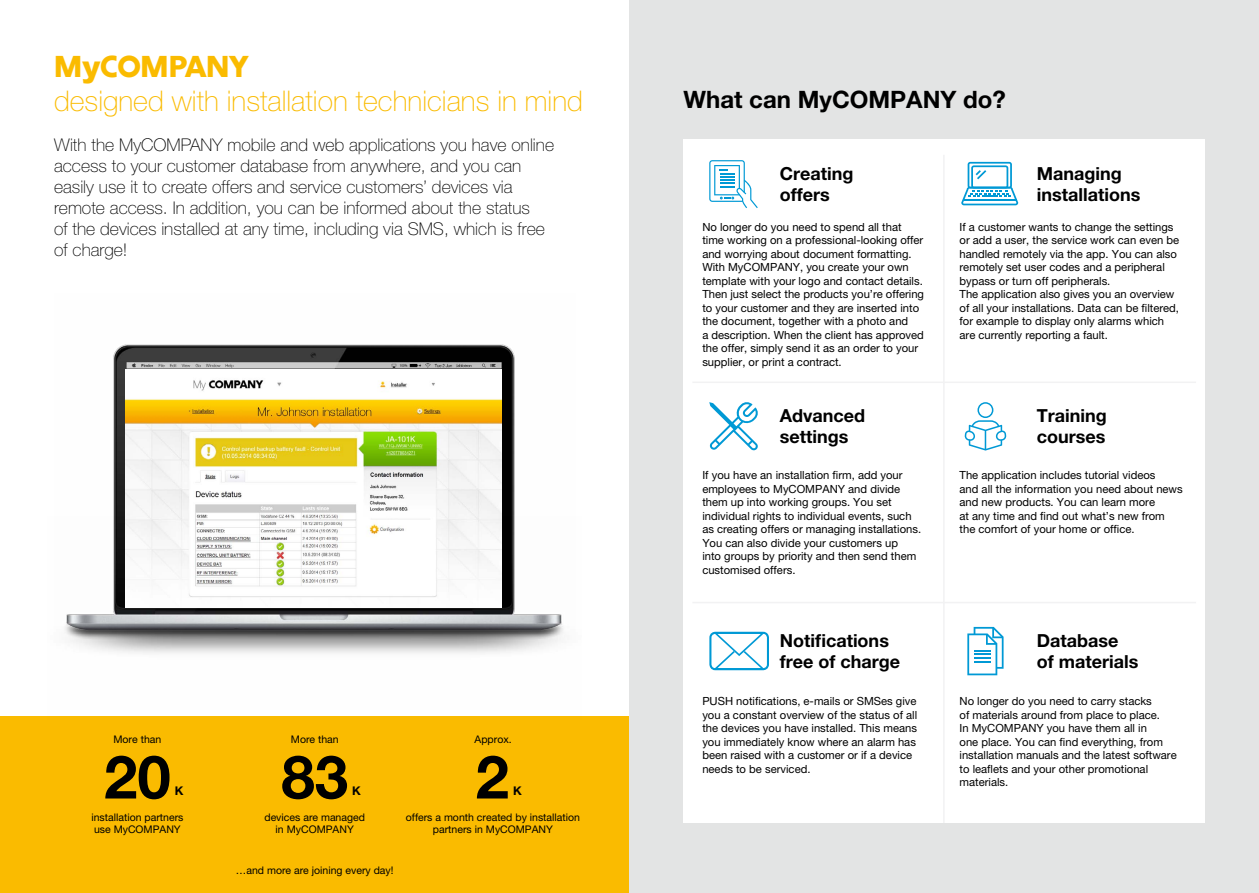
<style>
.page{position:relative;width:1259px;height:893px;background:#fff}
.page>*{position:absolute;margin:0;border:0;box-sizing:border-box;transform-origin:0 0}
.t1{font:700 60px "Helvetica Neue LT Pro";color:#000}
.t2{font:30px "Jablotronvers";color:#fabb00}
.t3{font:100 28.5px "Helvetica Neue LT Pro";color:#fabb00}
.t4{font:700 24px "Helvetica Neue LT Pro";color:#000}
.t5{font:700 18px/21.6px "Helvetica Neue LT Pro";color:#000}
.t6{font:100 17.55px/21px "Helvetica Neue LT Pro";color:#000}
.t7{font:700 12px "Helvetica Neue LT Pro";color:#000}
.t8{font:11.25px/13.5px "Helvetica Neue LT Pro";color:#000}
.t9{font:10.5px/12.6px "Helvetica Neue LT Pro";color:#000;text-align:center}
.s1{font-family:"Arial";font-weight:900}
</style>
<div class="page">
<div style="left:0;top:716px;width:629px;height:177px;background:#fabb00"></div>
<img style="left:113px;top:344px;width:402px;height:173px">
<img style="left:65px;top:517px;width:498px;height:136px">
<div style="left:629px;top:0;width:630px;height:893px;background:#e3e4e4"></div>
<div style="left:683px;top:139px;width:522px;height:683px;background:#fff"></div>
<svg style="left:967px;top:627px;width:36px;height:48px"></svg>
<svg style="left:961px;top:162px;width:57px;height:43px"></svg>
<svg style="left:964px;top:402px;width:42px;height:49px"></svg>
<svg style="left:709px;top:632px;width:60px;height:38px"></svg>
<svg style="left:709px;top:160px;width:49px;height:48px"></svg>
<svg style="left:709px;top:402px;width:49px;height:49px"></svg>
<hr style="left:943px;top:155px;width:1px;height:668px;background:#f2f2f3">
<hr style="left:692px;top:382px;width:504px;height:1px;background:#f2f2f3">
<hr style="left:692px;top:602px;width:504px;height:1px;background:#f2f2f3">
<img style="left:126px;top:370px;width:375px;height:237px">
<h2 class="t2" style="left:54px;top:48px;width:197px">M<span class="s1">y</span>COMPANY</h2>
<h3 class="t3" style="left:54px;top:84px;width:530px">designed with installation technicians in mind</h3>
<p class="t6" style="left:54px;top:134px;width:501px">With the MyCOMPANY mobile and web applications you have online access to your customer database from anywhere, and you can easily use it to create offers and service customers’ devices via remote access. In addition, you can be informed about the status<br>of the devices installed at any time, including via SMS, which is free of charge!</p>
<p class="t9" style="left:113px;top:733px;width:49px">More than</p>
<p class="t9" style="left:291px;top:733px;width:49px">More than</p>
<p class="t9" style="left:474px;top:733px;width:39px">Approx.</p>
<h1 class="t1" style="left:104px;top:740px;width:68px">20</h1>
<h1 class="t1" style="left:281px;top:740px;width:68px">83</h1>
<h1 class="t1" style="left:475px;top:740px;width:35px">2</h1>
<p class="t7" style="left:175px;top:784px;width:10px">K</p>
<p class="t7" style="left:352px;top:784px;width:10px">K</p>
<p class="t9" style="left:91px;top:810px;width:93px;text-align:left">installation partners use MyCOMPANY</p>
<p class="t9" style="left:264px;top:810px;width:102px">devices are managed in MyCOMPANY</p>
<p class="t9" style="left:406px;top:810px;width:176px">offers a month created by installation partners in MyCOMPANY</p>
<p class="t7" style="left:513px;top:784px;width:10px">K</p>
<p class="t9" style="left:236px;top:863px;width:159px">…and more are joining every day!</p>
<h3 class="t4" style="left:683px;top:84px;width:324px">What can MyCOMPANY do?</h3>
<h3 class="t5" style="left:779px;top:162px;width:75px">Creating offers</h3>
<p class="t8" style="left:702px;top:220px;width:223px">No longer do you need to spend all that time working on a professional-looking offer and worrying about document formatting.<br>With MyCOMPANY, you create your own template with your logo and contact details.<br>Then just select the products you’re offering to your customer and they are inserted into the document, together with a photo and<br>a description. When the client has approved the offer, simply send it as an order to your supplier, or print a contract.</p>
<h3 class="t5" style="left:779px;top:404px;width:87px">Advanced settings</h3>
<p class="t8" style="left:702px;top:468px;width:220px">If you have an installation firm, add your employees to MyCOMPANY and divide them up into working groups. You set individual rights to individual events, such as creating offers or managing installations.<br>You can also divide your customers up<br>into groups by priority and then send them customised offers.</p>
<h3 class="t5" style="left:779px;top:629px;width:122px">Notifications free of charge</h3>
<p class="t8" style="left:702px;top:694px;width:216px">PUSH notifications, e-mails or SMSes give you a constant overview of the status of all the devices you have installed. This means you immediately know where an alarm has been raised with a customer or if a device needs to be serviced.</p>
<h3 class="t5" style="left:1037px;top:162px;width:105px">Managing installations</h3>
<p class="t8" style="left:959px;top:220px;width:221px">If a customer wants to change the settings or add a user, the service work can even be handled remotely via the app. You can also remotely set user codes and a peripheral bypass or turn off peripherals.<br>The application also gives you an overview of all your installations. Data can be filtered, for example to display only alarms which are currently reporting a fault.</p>
<h3 class="t5" style="left:1037px;top:404px;width:71px">Training courses</h3>
<p class="t8" style="left:959px;top:468px;width:225px">The application includes tutorial videos<br>and all the information you need about news and new products. You can learn more<br>at any time and find out what’s new from the comfort of your home or office.</p>
<h3 class="t5" style="left:1037px;top:629px;width:103px">Database of materials</h3>
<p class="t8" style="left:959px;top:694px;width:219px">No longer do you need to carry stacks<br>of materials around from place to place.<br>In MyCOMPANY you have them all in<br>one place. You can find everything, from installation manuals and the latest software to leaflets and your other promotional materials.</p>
</div>
